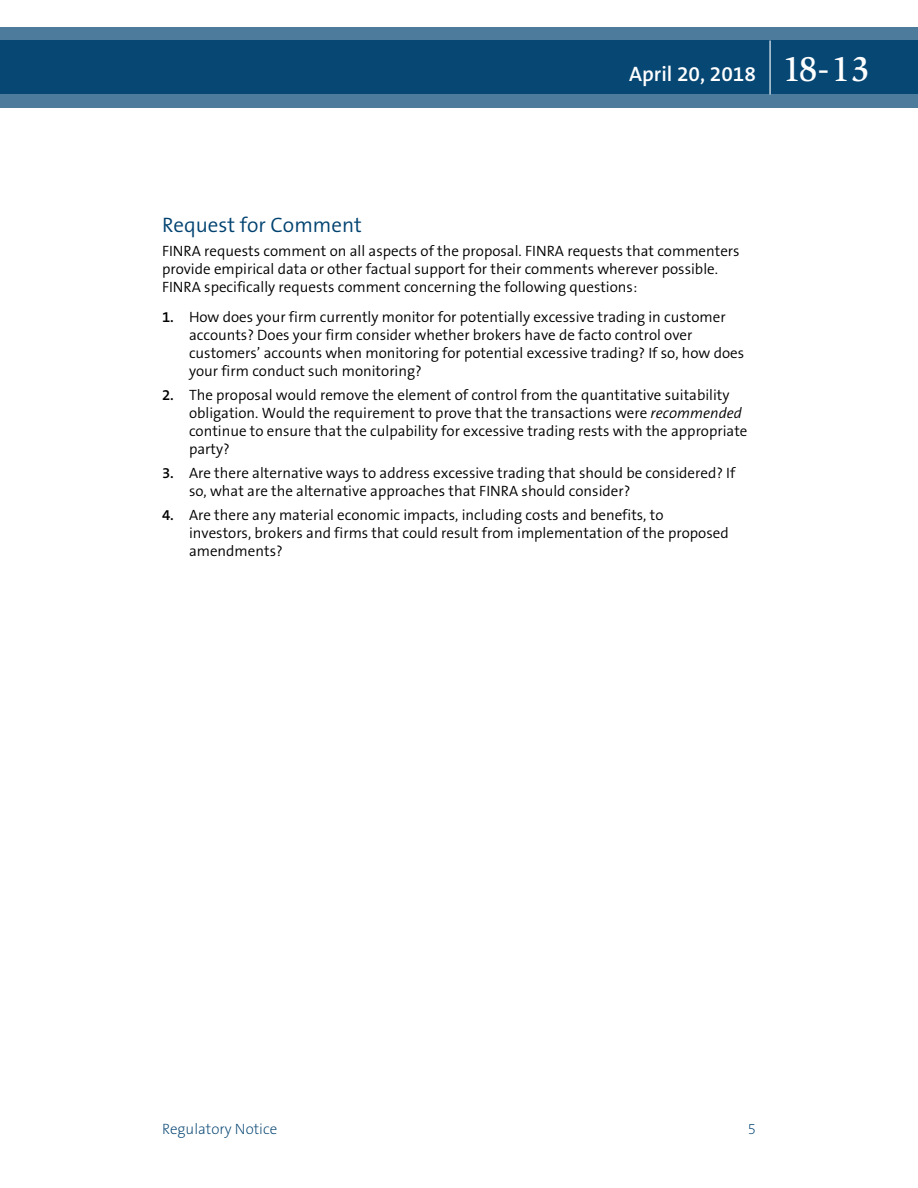
<style>
.page{position:relative;width:918px;height:1188px;background:#fff}
.page>*{position:absolute;margin:0;border:0;box-sizing:border-box;transform-origin:0 0}
.t1{font:300 21px "The Sans B4";color:#004270}
.t2{font:600 21px "The Sans B6";color:#fff}
.t3{font:300 15px/18px "The Sans B4";color:#000}
.t4{font:200 15px "The Sans B2";color:#004270}
.s1{font-family:"Slimbach LT";font-weight:500;font-size:36px}
.s2{font-family:"The Sans B6";font-weight:600}
.s3{font-style:italic}
</style>
<div class="page">
<svg style="left:0;top:27px;width:918px;height:81px;background:#1e5881"></svg>
<hr style="left:770px;top:40px;width:1px;height:54px;background:#fff">
<h1 class="t2" style="left:629px;top:62px;width:242px">April 20, 2018 <span class="s1">18-13</span></h1>
<h1 class="t1" style="left:162px;top:213px;width:201px">Request for Comment</h1>
<p class="t3" style="left:162px;top:242px;width:579px">FINRA requests comment on all aspects of the proposal. FINRA requests that commenters provide empirical data or other factual support for their comments wherever possible.<br>FINRA specifically requests comment concerning the following questions:</p>
<p class="t3" style="left:189px;top:308px;width:557px;text-indent:-27px"><span class="s2">1.</span> How does your firm currently monitor for potentially excessive trading in customer accounts? Does your firm consider whether brokers have de facto control over customers’ accounts when monitoring for potential excessive trading? If so, how does your firm conduct such monitoring?</p>
<p class="t3" style="left:189px;top:386px;width:560px;text-indent:-27px"><span class="s2">2.</span> The proposal would remove the element of control from the quantitative suitability obligation. Would the requirement to prove that the transactions were <span class="s3">recommended </span>continue to ensure that the culpability for excessive trading rests with the appropriate party?</p>
<p class="t3" style="left:189px;top:464px;width:548px;text-indent:-27px"><span class="s2">3.</span> Are there alternative ways to address excessive trading that should be considered? If so, what are the alternative approaches that FINRA should consider?</p>
<p class="t3" style="left:189px;top:506px;width:541px;text-indent:-27px"><span class="s2">4.</span> Are there any material economic impacts, including costs and benefits, to investors, brokers and firms that could result from implementation of the proposed amendments?</p>
<p class="t4" style="left:162px;top:1121px;width:117px">Regulatory Notice</p>
<p class="t4" style="left:748px;top:1121px;width:10px">5</p>
</div>
